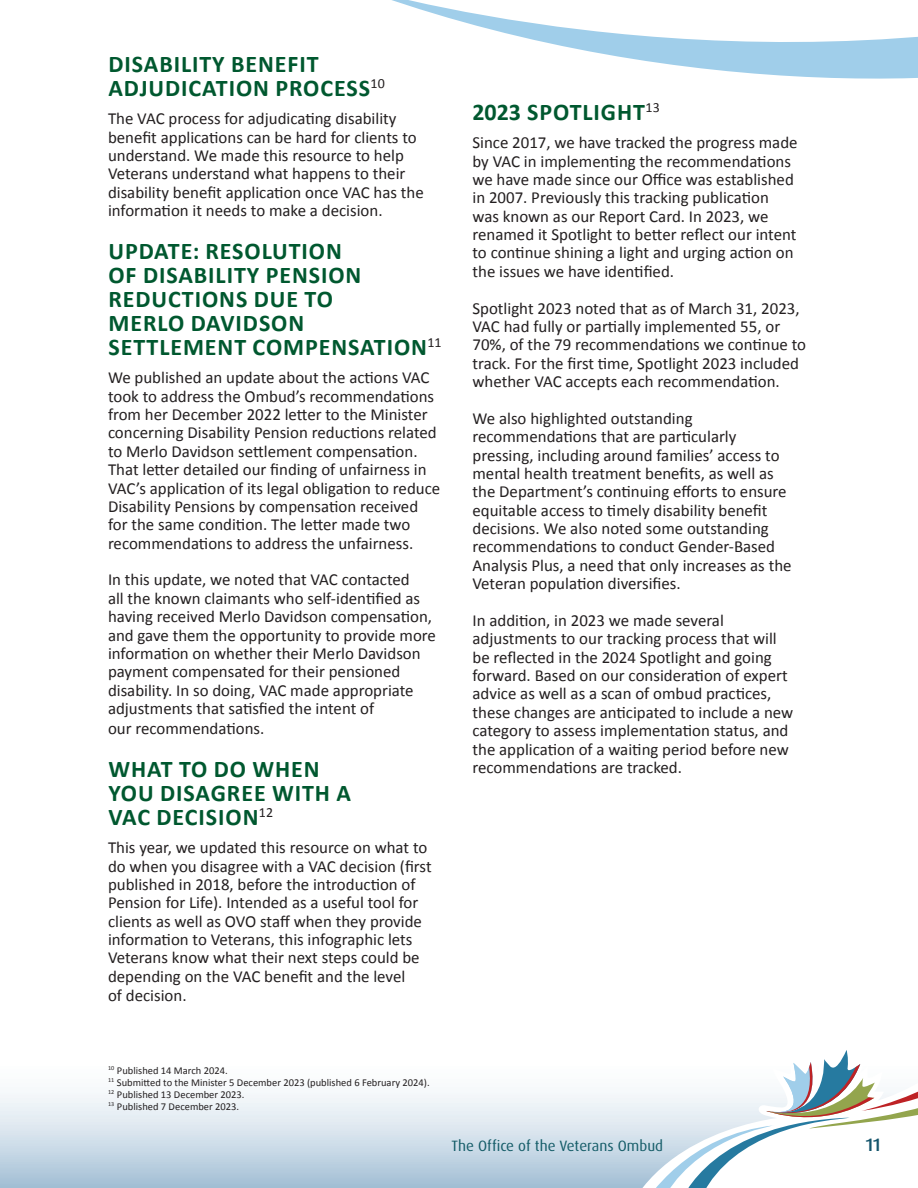
<style>
.page{position:relative;width:918px;height:1188px;background:#fff}
.page>*{position:absolute;margin:0;border:0;box-sizing:border-box;transform-origin:0 0}
.t1{font:700 24px/24px "Calibri";letter-spacing:.04em;color:#00582f}
.t2{font:500 18px "Dax Pro";color:#13546b}
.t3{font:16.8px/18.5px "Calibri";color:#231f20}
.t4{font:15px "Dax Pro";color:#145c68}
.t5{font:10.5px/12px "Calibri";color:#231f20}
</style>
<div class="page">
<svg style="left:0;top:1093px;width:623px;height:95px;background:#cfdde9"></svg>
<svg style="left:623px;top:1093px;width:19px;height:95px;background:#cfdde9"></svg>
<svg style="left:642px;top:1050px;width:276px;height:138px"></svg>
<svg style="left:392px;top:0;width:526px;height:79px"></svg>
<h1 class="t1" style="left:108px;top:51px;width:278px">DISABILITY BENEFIT<br>ADJUDICATION PROCESS<sup>10</sup></h1>
<p class="t3" style="left:108px;top:109px;width:317px">The VAC process for adjudicating disability benefit applications can be hard for clients to understand. We made this resource to help Veterans understand what happens to their disability benefit application once VAC has the information it needs to make a decision.</p>
<h1 class="t1" style="left:108px;top:238px;width:335px">UPDATE: RESOLUTION<br>OF DISABILITY PENSION<br>REDUCTIONS DUE TO<br>MERLO DAVIDSON<br>SETTLEMENT COMPENSATION<sup>11</sup></h1>
<p class="t3" style="left:108px;top:368px;width:334px">We published an update about the actions VAC took to address the Ombud’s recommendations from her December 2022 letter to the Minister concerning Disability Pension reductions related to Merlo Davidson settlement compensation.<br>That letter detailed our finding of unfairness in VAC’s application of its legal obligation to reduce Disability Pensions by compensation received for the same condition. The letter made two recommendations to address the unfairness.</p>
<p class="t3" style="left:108px;top:570px;width:329px">In this update, we noted that VAC contacted<br>all the known claimants who self-identified as having received Merlo Davidson compensation, and gave them the opportunity to provide more information on whether their Merlo Davidson payment compensated for their pensioned disability. In so doing, VAC made appropriate adjustments that satisfied the intent of<br>our recommendations.</p>
<h1 class="t1" style="left:108px;top:756px;width:244px">WHAT TO DO WHEN<br>YOU DISAGREE WITH A<br>VAC DECISION<sup>12</sup></h1>
<p class="t3" style="left:108px;top:838px;width:325px">This year, we updated this resource on what to do when you disagree with a VAC decision (first published in 2018, before the introduction of Pension for Life). Intended as a useful tool for clients as well as OVO staff when they provide information to Veterans, this infographic lets Veterans know what their next steps could be depending on the VAC benefit and the level<br>of decision.</p>
<h1 class="t1" style="left:472px;top:99px;width:189px">2023 SPOTLIGHT<sup>13</sup></h1>
<p class="t3" style="left:472px;top:133px;width:327px">Since 2017, we have tracked the progress made by VAC in implementing the recommendations we have made since our Office was established in 2007. Previously this tracking publication was known as our Report Card. In 2023, we renamed it Spotlight to better reflect our intent to continue shining a light and urging action on the issues we have identified.</p>
<p class="t3" style="left:472px;top:298px;width:335px">Spotlight 2023 noted that as of March 31, 2023, VAC had fully or partially implemented 55, or 70%, of the 79 recommendations we continue to track. For the first time, Spotlight 2023 included whether VAC accepts each recommendation.</p>
<p class="t3" style="left:472px;top:409px;width:321px">We also highlighted outstanding recommendations that are particularly pressing, including around families’ access to mental health treatment benefits, as well as the Department’s continuing efforts to ensure equitable access to timely disability benefit decisions. We also noted some outstanding recommendations to conduct Gender-Based Analysis Plus, a need that only increases as the Veteran population diversifies.</p>
<p class="t3" style="left:472px;top:611px;width:322px">In addition, in 2023 we made several adjustments to our tracking process that will be reflected in the 2024 Spotlight and going forward. Based on our consideration of expert advice as well as a scan of ombud practices, these changes are anticipated to include a new category to assess implementation status, and the application of a waiting period before new recommendations are tracked.</p>
<p class="t5" style="left:108px;top:1064px;width:323px"><sup>10</sup> Published 14 March 2024.<br><sup>11</sup> Submitted to the Minister 5 December 2023 (published 6 February 2024).<br><sup>12</sup> Published 13 December 2023.<br><sup>13</sup> Published 7 December 2023.</p>
<p class="t4" style="left:451px;top:1136px;width:213px">The Office of the Veterans Ombud</p>
<p class="t2" style="left:866px;top:1133px;width:16px">11</p>
</div>
